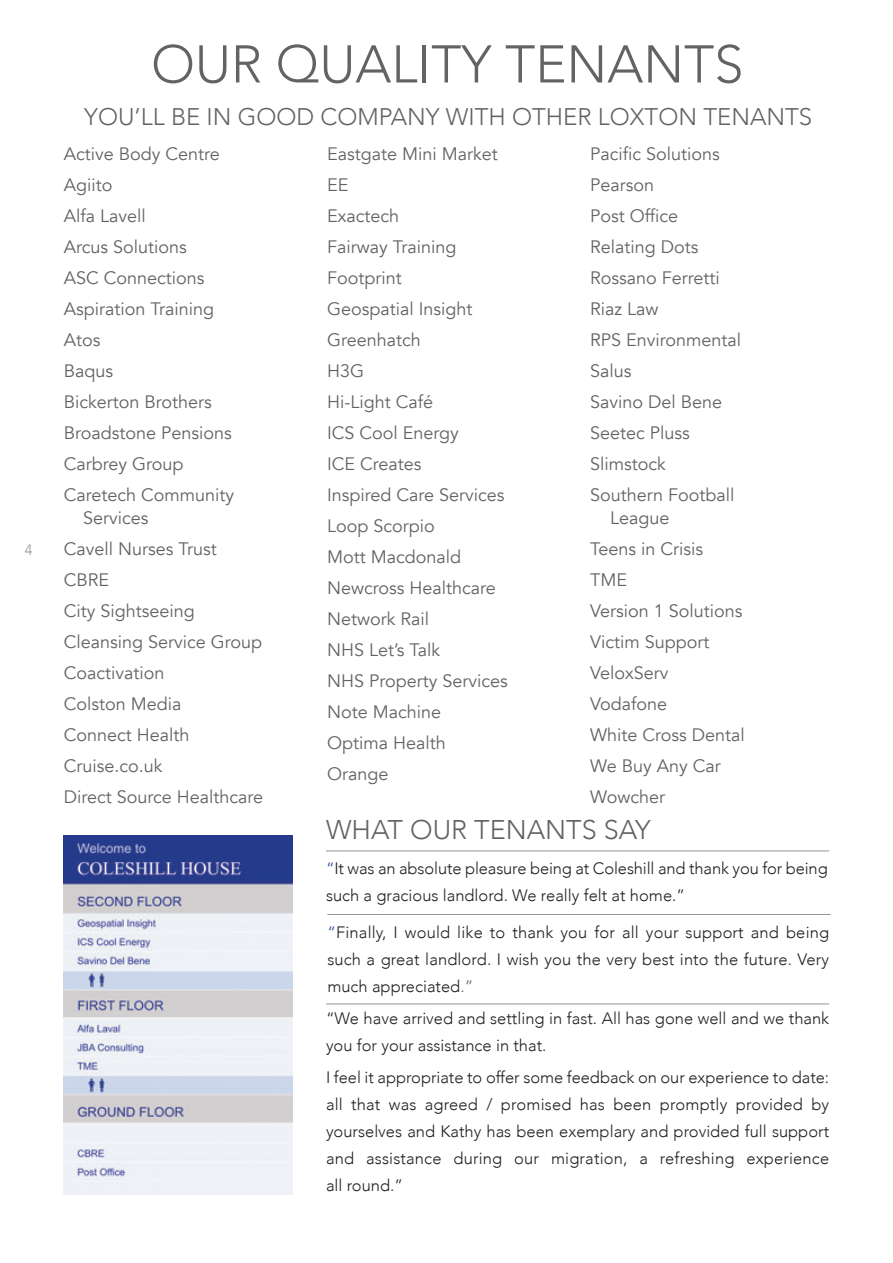
<style>
.page{position:relative;width:893px;height:1263px;background:#fff}
.page>*{position:absolute;margin:0;border:0;box-sizing:border-box;transform-origin:0 0}
.t1{font:300 52.5px "Avenir";color:#636366}
.t2{font:300 27px "Avenir";color:#636366}
.t3{font:300 24px "Avenir";color:#636366}
.t4{font:18px/22.5px "Avenir";color:#636366}
.t5{font:300 16.5px/27px "Avenir";color:#231f20}
.t6{font:300 15px "Avenir";color:#939598}
.s1{color:#264798}
.s2{color:#636366}
</style>
<div class="page">
<hr style="left:326px;top:1003px;width:503px;height:1px;background:#939598">
<hr style="left:326px;top:850px;width:503px;height:1px;background:#939598">
<hr style="left:327px;top:914px;width:504px;height:1px;background:#939598">
<img style="left:64px;top:835px;width:229px;height:360px">
<p class="t6" style="left:25px;top:540px;width:9px">4</p>
<p class="t1" style="left:151px;top:30px;width:594px">OUR QUALITY TENANTS</p>
<p class="t3" style="left:84px;top:101px;width:729px">YOU’LL BE IN GOOD COMPANY WITH OTHER LOXTON TENANTS</p>
<p class="t4" style="left:64px;top:143px;width:158px">Active Body Centre</p>
<p class="t4" style="left:64px;top:174px;width:50px">Agiito</p>
<p class="t4" style="left:64px;top:205px;width:84px">Alfa Lavell</p>
<p class="t4" style="left:64px;top:236px;width:125px">Arcus Solutions</p>
<p class="t4" style="left:64px;top:267px;width:142px">ASC Connections</p>
<p class="t4" style="left:64px;top:298px;width:152px">Aspiration Training</p>
<p class="t4" style="left:64px;top:329px;width:38px">Atos</p>
<p class="t4" style="left:64px;top:360px;width:51px">Baqus</p>
<p class="t4" style="left:64px;top:391px;width:149px">Bickerton Brothers</p>
<p class="t4" style="left:64px;top:422px;width:170px">Broadstone Pensions</p>
<p class="t4" style="left:64px;top:453px;width:121px">Carbrey Group</p>
<p class="t4" style="left:83px;top:484px;width:153px;text-indent:-19px">Caretech Community<br>Services</p>
<p class="t4" style="left:64px;top:538px;width:154px">Cavell Nurses Trust</p>
<p class="t4" style="left:64px;top:569px;width:47px">CBRE</p>
<p class="t4" style="left:64px;top:600px;width:132px">City Sightseeing</p>
<p class="t4" style="left:64px;top:631px;width:200px">Cleansing Service Group</p>
<p class="t4" style="left:64px;top:662px;width:102px">Coactivation</p>
<p class="t4" style="left:64px;top:693px;width:119px">Colston Media</p>
<p class="t4" style="left:64px;top:724px;width:127px">Connect Health</p>
<p class="t4" style="left:64px;top:755px;width:100px">Cruise.co.uk</p>
<p class="t4" style="left:64px;top:786px;width:201px">Direct Source Healthcare</p>
<p class="t4" style="left:327px;top:143px;width:172px">Eastgate Mini Market</p>
<p class="t4" style="left:327px;top:174px;width:23px">EE</p>
<p class="t4" style="left:327px;top:205px;width:74px">Exactech</p>
<p class="t4" style="left:327px;top:236px;width:131px">Fairway Training</p>
<p class="t4" style="left:327px;top:267px;width:76px">Footprint</p>
<p class="t4" style="left:327px;top:298px;width:147px">Geospatial Insight</p>
<p class="t4" style="left:327px;top:329px;width:95px">Greenhatch</p>
<p class="t4" style="left:327px;top:360px;width:39px">H3G</p>
<p class="t4" style="left:327px;top:391px;width:107px">Hi-Light Café</p>
<p class="t4" style="left:327px;top:422px;width:133px">ICS Cool Energy</p>
<p class="t4" style="left:327px;top:453px;width:96px">ICE Creates</p>
<p class="t4" style="left:327px;top:484px;width:179px">Inspired Care Services</p>
<p class="t4" style="left:327px;top:515px;width:109px">Loop Scorpio</p>
<p class="t4" style="left:327px;top:546px;width:136px">Mott Macdonald</p>
<p class="t4" style="left:327px;top:577px;width:170px">Newcross Healthcare</p>
<p class="t4" style="left:327px;top:608px;width:103px">Network Rail</p>
<p class="t4" style="left:327px;top:639px;width:115px">NHS Let’s Talk</p>
<p class="t4" style="left:327px;top:670px;width:182px">NHS Property Services</p>
<p class="t4" style="left:327px;top:701px;width:116px">Note Machine</p>
<p class="t4" style="left:327px;top:732px;width:120px">Optima Health</p>
<p class="t4" style="left:327px;top:763px;width:63px">Orange</p>
<p class="t4" style="left:590px;top:143px;width:131px">Pacific Solutions</p>
<p class="t4" style="left:590px;top:174px;width:66px">Pearson</p>
<p class="t4" style="left:590px;top:205px;width:90px">Post Office</p>
<p class="t4" style="left:590px;top:236px;width:110px">Relating Dots</p>
<p class="t4" style="left:590px;top:267px;width:131px">Rossano Ferretti</p>
<p class="t4" style="left:590px;top:298px;width:70px">Riaz Law</p>
<p class="t4" style="left:590px;top:329px;width:153px">RPS Environmental</p>
<p class="t4" style="left:590px;top:360px;width:43px">Salus</p>
<p class="t4" style="left:590px;top:391px;width:134px">Savino Del Bene</p>
<p class="t4" style="left:590px;top:422px;width:101px">Seetec Pluss</p>
<p class="t4" style="left:590px;top:453px;width:77px">Slimstock</p>
<p class="t4" style="left:610px;top:484px;width:126px;text-indent:-20px">Southern Football<br>League</p>
<p class="t4" style="left:590px;top:538px;width:114px">Teens in Crisis</p>
<p class="t4" style="left:590px;top:569px;width:39px">TME</p>
<p class="t4" style="left:590px;top:600px;width:154px">Version 1 Solutions</p>
<p class="t4" style="left:590px;top:631px;width:121px">Victim Support</p>
<p class="t4" style="left:590px;top:662px;width:80px">VeloxServ</p>
<p class="t4" style="left:590px;top:693px;width:79px">Vodafone</p>
<p class="t4" style="left:590px;top:724px;width:156px">White Cross Dental</p>
<p class="t4" style="left:590px;top:755px;width:132px">We Buy Any Car</p>
<p class="t4" style="left:590px;top:786px;width:77px">Wowcher</p>
<p class="t2" style="left:326px;top:812px;width:326px">WHAT OUR TENANTS SAY</p>
<p class="t5" style="left:326px;top:855px;width:503px"><span class="s1">“</span>It was an absolute pleasure being at Coleshill and thank you for being such a gracious landlord. We really felt at home.”</p>
<p class="t5" style="left:327px;top:919px;width:503px;text-align:justify"><span class="s1">“</span>Finally, I would like to thank you for all your support and being such a great landlord. I wish you the very best into the future. Very much appreciated<span class="s2">.”</span></p>
<p class="t5" style="left:326px;top:1006px;width:505px">“We have arrived and settling in fast. All has gone well and we thank you for your assistance in that.</p>
<p class="t5" style="left:326px;top:1064px;width:505px;text-align:justify">I feel it appropriate to offer some feedback on our experience to date: all that was agreed / promised has been promptly provided by yourselves and Kathy has been exemplary and provided full support and assistance during our migration, a refreshing experience all round.”</p>
</div>
